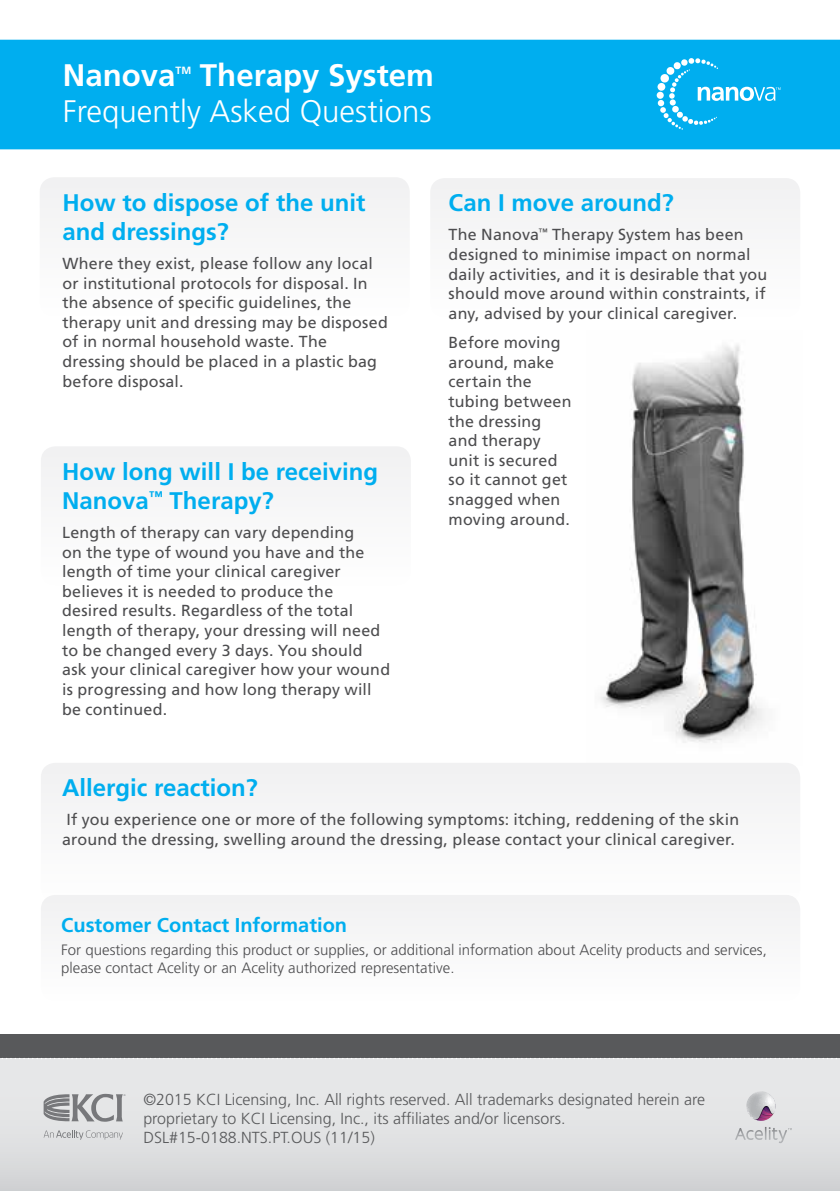
<style>
.page{position:relative;width:840px;height:1191px;background:#fff}
.page>*{position:absolute;margin:0;border:0;box-sizing:border-box;transform-origin:0 0}
.t1{font:300 31.2px "Frutiger LT Std";color:#fff}
.t2{font:700 31.2px "Frutiger LT Std";color:#fff}
.t3{font:700 24px/28.8px "Frutiger LT Std";color:#00aeef}
.t4{font:700 20px "Frutiger LT Std";color:#00aeef}
.t5{font:16px/19.6px "Frutiger LT Std";letter-spacing:.01em;color:#4d4d4f}
.t6{font:300 16px/19.2px "Frutiger LT Std";color:#58595b}
.t7{font:300 15px/18px "Frutiger LT Std";color:#4d4d4f}
.t8{font:700 10.4px "Frutiger LT Std";color:#fff}
</style>
<div class="page">
<div style="left:41px;top:895px;width:758px;height:106px;background:#f8f8f8;border-radius:15px"></div>
<div style="left:430px;top:178px;width:369px;height:139px;background:#f1f1f2;border-radius:15px"></div>
<img style="left:600px;top:345px;width:193px;height:420px">
<div style="left:40px;top:177px;width:369px;height:139px;background:#f1f1f2;border-radius:15px"></div>
<div style="left:0;top:40px;width:839px;height:109px;background:#00aeef"></div>
<svg style="left:657px;top:58px;width:123px;height:72px;background:#24b9f1"></svg>
<div style="left:41px;top:446px;width:369px;height:139px;background:#f1f1f2;border-radius:15px"></div>
<div style="left:41px;top:763px;width:758px;height:139px;background:#f1f1f2;border-radius:15px"></div>
<div style="left:0;top:1034px;width:839px;height:24px;background:#58595b"></div>
<div style="left:0;top:1058px;width:839px;height:133px;background:linear-gradient(to bottom,#ebeced,#d5d6d8)"></div>
<svg style="left:0;top:1057px;width:840px;height:2px"></svg>
<svg style="left:44px;top:1130px;width:79px;height:9px"></svg>
<svg style="left:44px;top:1093px;width:81px;height:28px;background:#aeafb1"></svg>
<svg style="left:734px;top:1127px;width:57px;height:16px"></svg>
<svg style="left:745px;top:1091px;width:30px;height:30px"></svg>
<h1 class="t2" style="left:63px;top:57px;width:114px">Nanova</h1>
<p class="t8" style="left:175px;top:64px;width:17px">TM</p>
<h1 class="t2" style="left:200px;top:57px;width:235px">Therapy System</h1>
<h1 class="t1" style="left:63px;top:93px;width:370px">Frequently Asked Questions</h1>
<h2 class="t3" style="left:62px;top:188px;width:304px">How to dispose of the unit and dressings?</h2>
<p class="t5" style="left:62px;top:254px;width:327px">Where they exist, please follow any local or institutional protocols for disposal. In the absence of specific guidelines, the therapy unit and dressing may be disposed of in normal household waste. The dressing should be placed in a plastic bag before disposal.</p>
<h2 class="t3" style="left:62px;top:457px;width:317px">How long will I be receiving<br>Nanova<sup>™</sup> Therapy?</h2>
<p class="t5" style="left:62px;top:523px;width:329px">Length of therapy can vary depending<br>on the type of wound you have and the length of time your clinical caregiver believes it is needed to produce the desired results. Regardless of the total length of therapy, your dressing will need to be changed every 3 days. You should ask your clinical caregiver how your wound is progressing and how long therapy will be continued.</p>
<h2 class="t3" style="left:448px;top:188px;width:226px">Can I move around?</h2>
<p class="t5" style="left:448px;top:225px;width:320px">The Nanova<sup>™</sup> Therapy System has been designed to minimise impact on normal daily activities, and it is desirable that you should move around within constraints, if any, advised by your clinical caregiver.</p>
<p class="t5" style="left:448px;top:333px;width:124px">Before moving around, make certain the tubing between the dressing and therapy unit is secured so it cannot get snagged when moving around.</p>
<h2 class="t3" style="left:62px;top:773px;width:197px">Allergic reaction?</h2>
<p class="t5" style="left:62px;top:810px;width:678px">If you experience one or more of the following symptoms: itching, reddening of the skin around the dressing, swelling around the dressing, please contact your clinical caregiver.</p>
<p class="t4" style="left:61px;top:912px;width:287px">Customer Contact Information</p>
<p class="t7" style="left:61px;top:941px;width:706px">For questions regarding this product or supplies, or additional information about Acelity products and services, please contact Acelity or an Acelity authorized representative.</p>
<p class="t6" style="left:143px;top:1089px;width:563px">©2015 KCI Licensing, Inc. All rights reserved. All trademarks designated herein are proprietary to KCI Licensing, Inc., its affiliates and/or licensors.<br>DSL#15-0188.NTS.PT.OUS (11/15)</p>
</div>
